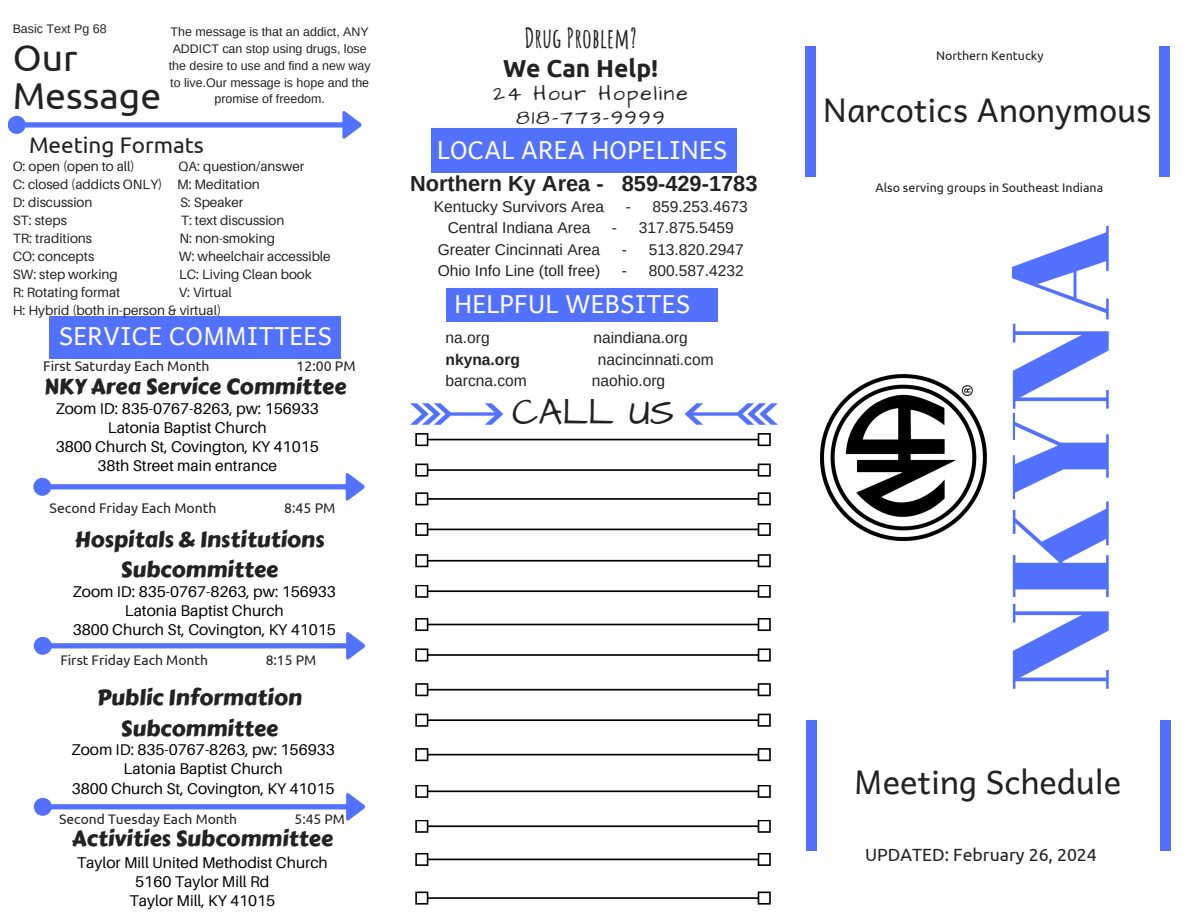
<style>
.page{position:relative;width:1188px;height:918px;background:#fff}
.page>*{position:absolute;margin:0;border:0;box-sizing:border-box;transform-origin:0 0}
.t1{font:136.95px "Abril Fatface";color:#5271ff}
.t2{font:37.35px/38.2px "Ubuntu";color:#222}
.t3{font:37.35px "Architects Daughter";color:#222}
.t4{font:32.7px "Andika";color:#222}
.t5{font:700 27px "Amatic SC";color:#222}
.t6{font:24.9px "Andika";color:#fff}
.t7{font:700 24.6px "Ubuntu";color:#222}
.t8{font:22.5px "Ubuntu";color:#222}
.t9{font:21.9px/30.3px "Carter One";color:#222;text-align:center}
.t10{font:700 21.75px "Arimo";color:#222}
.t11{font:21px "Architects Daughter";letter-spacing:.09em;color:#222}
.t12{font:17.7px "Ubuntu";color:#222}
.t13{font:15.6px "Aileron";color:#000}
.t14{font:15.6px "Arimo";color:#222}
.t15{font:700 15.6px "Arimo";color:#222}
.t16{font:13.95px "Ubuntu";color:#222}
.t17{font:13.8px "Ubuntu";color:#222}
.t18{font:13.5px "Aileron";color:#222}
.t19{font:12.45px/16.8px "Arimo";color:#222;text-align:center}
.t20{font:12.45px "Ubuntu";color:#222}
</style>
<div class="page">
<div style="left:50px;top:317px;width:291px;height:41px;background:#5271ff"></div>
<svg style="left:34px;top:632px;width:331px;height:28px"></svg>
<div style="left:1159px;top:47px;width:11px;height:129px;background:#5271ff"></div>
<div style="left:805px;top:47px;width:11px;height:129px;background:#5271ff"></div>
<div style="left:1160px;top:721px;width:11px;height:129px;background:#5271ff"></div>
<div style="left:806px;top:721px;width:11px;height:129px;background:#5271ff"></div>
<div style="left:431px;top:128px;width:306px;height:44px;background:#5271ff"></div>
<div style="left:446px;top:289px;width:271px;height:32px;background:#5271ff"></div>
<img style="left:820px;top:374px;width:167px;height:167px">
<svg style="left:34px;top:793px;width:331px;height:28px"></svg>
<svg style="left:410px;top:403px;width:93px;height:22px"></svg>
<svg style="left:685px;top:403px;width:93px;height:22px"></svg>
<svg style="left:415px;top:464px;width:356px;height:13px"></svg>
<svg style="left:415px;top:433px;width:356px;height:13px"></svg>
<svg style="left:415px;top:523px;width:356px;height:13px"></svg>
<svg style="left:415px;top:492px;width:356px;height:13px"></svg>
<svg style="left:415px;top:585px;width:356px;height:13px"></svg>
<svg style="left:415px;top:554px;width:356px;height:13px"></svg>
<svg style="left:415px;top:648px;width:356px;height:14px"></svg>
<svg style="left:415px;top:618px;width:356px;height:13px"></svg>
<svg style="left:415px;top:714px;width:356px;height:13px"></svg>
<svg style="left:415px;top:683px;width:356px;height:13px"></svg>
<svg style="left:415px;top:748px;width:356px;height:13px"></svg>
<svg style="left:415px;top:785px;width:356px;height:13px"></svg>
<svg style="left:415px;top:820px;width:356px;height:13px"></svg>
<svg style="left:415px;top:853px;width:356px;height:13px"></svg>
<svg style="left:415px;top:892px;width:356px;height:13px"></svg>
<svg style="left:8px;top:111px;width:353px;height:28px"></svg>
<svg style="left:33px;top:473px;width:332px;height:28px"></svg>
<p class="t19" style="left:13px;top:20px;width:95px">Basic Text Pg 68</p>
<p class="t2" style="left:13px;top:38px;width:150px">Our<br>Message</p>
<p class="t19" style="left:169px;top:23px;width:203px">The message is that an addict, ANY<br>ADDICT can stop using drugs, lose the desire to use and find a new way to live.Our message is hope and the promise of freedom.</p>
<h4 class="t8" style="left:29px;top:132px;width:176px">Meeting Formats</h4>
<h5 class="t18" style="left:13px;top:158px;width:124px">O: open (open to all)</h5>
<h5 class="t18" style="left:179px;top:158px;width:127px">QA: question/answer</h5>
<p class="t18" style="left:13px;top:176px;width:249px">C: closed (addicts ONLY) M: Meditation</p>
<p class="t18" style="left:13px;top:194px;width:81px">D: discussion</p>
<p class="t18" style="left:180px;top:194px;width:65px">S: Speaker</p>
<p class="t18" style="left:13px;top:212px;width:56px">ST: steps</p>
<p class="t18" style="left:181px;top:212px;width:105px">T: text discussion</p>
<p class="t18" style="left:13px;top:230px;width:81px">TR: traditions</p>
<p class="t18" style="left:180px;top:230px;width:97px">N: non-smoking</p>
<h2 class="t18" style="left:13px;top:248px;width:83px">CO: concepts</h2>
<h2 class="t18" style="left:179px;top:248px;width:153px">W: wheelchair accessible</h2>
<p class="t18" style="left:13px;top:266px;width:107px">SW: step working</p>
<p class="t18" style="left:179px;top:266px;width:134px">LC: Living Clean book</p>
<p class="t18" style="left:13px;top:284px;width:109px">R: Rotating format</p>
<p class="t18" style="left:179px;top:284px;width:55px">V: Virtual</p>
<p class="t18" style="left:13px;top:302px;width:210px">H: Hybrid (both in-person &amp; virtual)</p>
<p class="t6" style="left:59px;top:315px;width:274px">SERVICE COMMITTEES</p>
<p class="t16" style="left:43px;top:358px;width:168px">First Saturday Each Month</p>
<p class="t16" style="left:297px;top:358px;width:60px">12:00 PM</p>
<p class="t9" style="left:44px;top:371px;width:304px">NKY Area Service Committee</p>
<p class="t13" style="left:56px;top:398px;width:265px">Zoom ID: 835-0767-8263, pw: 156933</p>
<p class="t13" style="left:108px;top:418px;width:161px">Latonia Baptist Church</p>
<p class="t13" style="left:56px;top:437px;width:264px">3800 Church St, Covington, KY 41015</p>
<p class="t13" style="left:97px;top:456px;width:181px">38th Street main entrance</p>
<p class="t16" style="left:50px;top:500px;width:168px">Second Friday Each Month</p>
<p class="t16" style="left:284px;top:500px;width:53px">8:45 PM</p>
<p class="t9" style="left:74px;top:524px;width:251px">Hospitals &amp; Institutions<br>Subcommittee</p>
<h3 class="t13" style="left:73px;top:582px;width:265px">Zoom ID: 835-0767-8263, pw: 156933</h3>
<p class="t13" style="left:125px;top:601px;width:161px">Latonia Baptist Church</p>
<p class="t13" style="left:73px;top:620px;width:264px">3800 Church St, Covington, KY 41015</p>
<p class="t16" style="left:60px;top:652px;width:149px">First Friday Each Month</p>
<p class="t16" style="left:266px;top:652px;width:52px">8:15 PM</p>
<h5 class="t9" style="left:97px;top:683px;width:206px">Public Information<br>Subcommittee</h5>
<p class="t13" style="left:72px;top:740px;width:265px">Zoom ID: 835-0767-8263, pw: 156933</p>
<p class="t13" style="left:124px;top:759px;width:161px">Latonia Baptist Church</p>
<p class="t13" style="left:72px;top:778px;width:264px">3800 Church St, Covington, KY 41015</p>
<h5 class="t17" style="left:59px;top:811px;width:180px">Second Tuesday Each Month</h5>
<h5 class="t17" style="left:295px;top:811px;width:52px">5:45 PM</h5>
<p class="t9" style="left:72px;top:823px;width:263px">Activities Subcommittee</p>
<p class="t13" style="left:77px;top:853px;width:253px">Taylor Mill United Methodist Church</p>
<p class="t13" style="left:135px;top:872px;width:136px">5160 Taylor Mill Rd</p>
<p class="t13" style="left:129px;top:891px;width:147px">Taylor Mill, KY 41015</p>
<p class="t5" style="left:524px;top:21px;width:114px">Drug Problem?</p>
<p class="t7" style="left:503px;top:54px;width:157px">We Can Help!</p>
<p class="t11" style="left:493px;top:80px;width:196px">24 Hour Hopeline</p>
<p class="t11" style="left:516px;top:103px;width:150px">818-773-9999</p>
<p class="t6" style="left:437px;top:129px;width:292px">LOCAL AREA HOPELINES</p>
<p class="t20" style="left:936px;top:48px;width:109px">Northern Kentucky</p>
<p class="t4" style="left:823px;top:82px;width:330px">Narcotics Anonymous</p>
<p class="t10" style="left:410px;top:171px;width:349px">Northern Ky Area - 859-429-1783</p>
<p class="t20" style="left:876px;top:181px;width:229px">Also serving groups in Southeast Indiana</p>
<p class="t14" style="left:434px;top:198px;width:172px">Kentucky Survivors Area</p>
<p class="t14" style="left:626px;top:198px;width:123px">- 859.253.4673</p>
<p class="t14" style="left:448px;top:219px;width:144px">Central Indiana Area</p>
<p class="t14" style="left:612px;top:219px;width:123px">- 317.875.5459</p>
<p class="t14" style="left:438px;top:241px;width:164px">Greater Cincinnati Area</p>
<p class="t14" style="left:622px;top:241px;width:123px">- 513.820.2947</p>
<p class="t14" style="left:438px;top:262px;width:164px">Ohio Info Line (toll free)</p>
<p class="t14" style="left:622px;top:262px;width:123px">- 800.587.4232</p>
<p class="t6" style="left:455px;top:282px;width:237px">HELPFUL WEBSITES</p>
<p class="t14" style="left:446px;top:329px;width:46px">na.org</p>
<p class="t14" style="left:593px;top:329px;width:96px">naindiana.org</p>
<h6 class="t15" style="left:446px;top:350px;width:76px">nkyna.org</h6>
<h6 class="t14" style="left:598px;top:350px;width:117px">nacincinnati.com</h6>
<h6 class="t14" style="left:446px;top:372px;width:83px">barcna.com</h6>
<h6 class="t14" style="left:592px;top:372px;width:75px">naohio.org</h6>
<p class="t3" style="left:512px;top:387px;width:163px">CALL US</p>
<p class="t1" style="left:964px;top:692px;width:468px;rotate:-90deg">NKYNA</p>
<p class="t4" style="left:854px;top:754px;width:269px">Meeting Schedule</p>
<p class="t12" style="left:865px;top:845px;width:233px">UPDATED: February 26, 2024</p>
</div>
